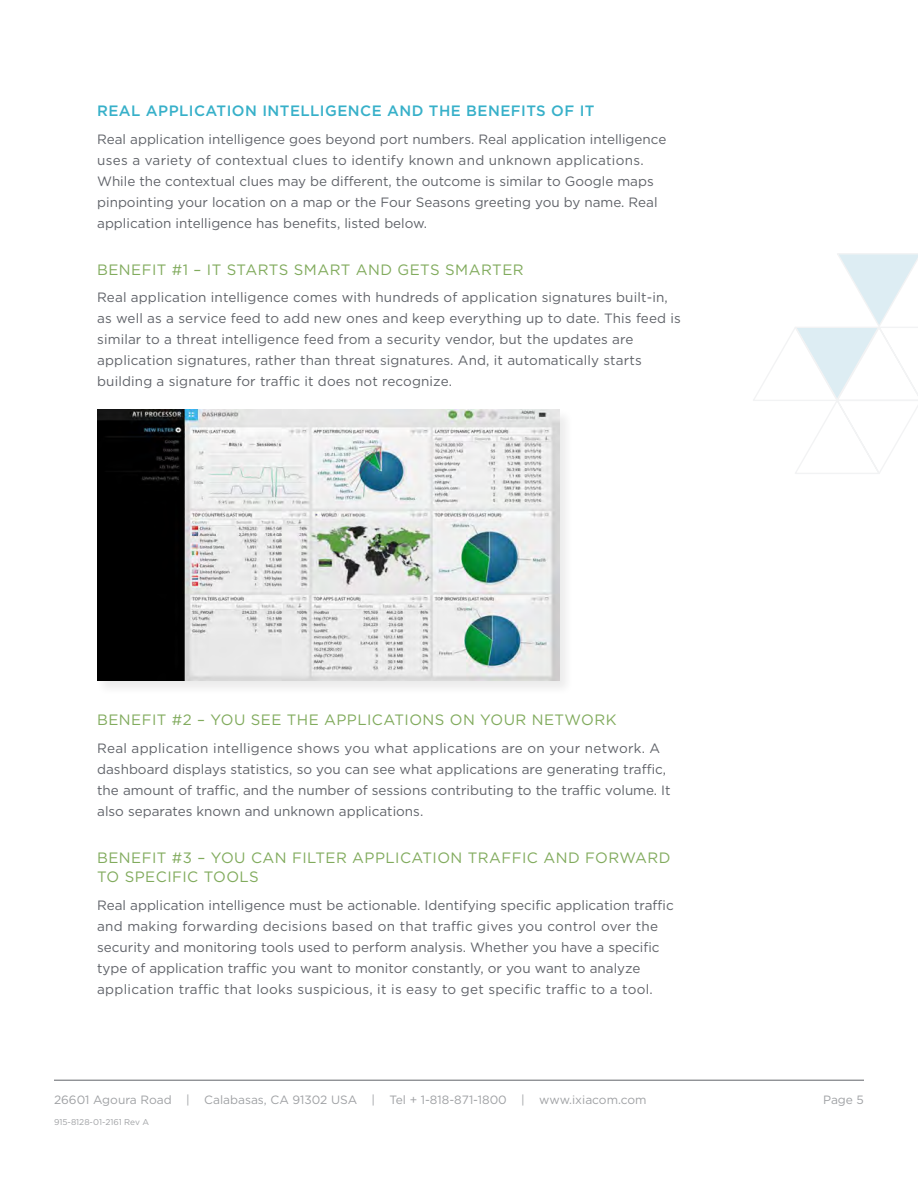
<style>
.page{position:relative;width:918px;height:1188px;background:#fff}
.page>*{position:absolute;margin:0;border:0;box-sizing:border-box;transform-origin:0 0}
.headline__wp__-_leve{font:15px/19.5px "Gotham";letter-spacing:.03em;color:#81ab5d}
.headline_-_level_1{font:500 15px "Gotham";letter-spacing:.03em;color:#37b0c9}
.body_copy{font:13.5px/21px "Gotham";color:#606369}
.t1{font:12px "Gotham";color:#9fa1a4}
.t2{font:8.4px "Gotham";color:#9fa1a4}
</style>
<div class="page">
<hr style="left:54px;top:1080px;width:810px;height:1px;background:#606369">
<div style="left:96px;top:408px;width:478px;height:287px;background:#f4f4f4"></div>
<img style="left:97px;top:409px;width:462px;height:272px">
<svg style="left:753px;top:253px;width:165px;height:221px"></svg>
<p class="headline_-_level_1" style="left:97px;top:101px;width:499px">REAL APPLICATION INTELLIGENCE AND THE BENEFITS OF IT</p>
<p class="body_copy" style="left:97px;top:129px;width:571px">Real application intelligence goes beyond port numbers. Real application intelligence uses a variety of contextual clues to identify known and unknown applications.<br>While the contextual clues may be different, the outcome is similar to Google maps pinpointing your location on a map or the Four Seasons greeting you by name. Real application intelligence has benefits, listed below.</p>
<p class="headline__wp__-_leve" style="left:97px;top:259px;width:428px">BENEFIT #1 – IT STARTS SMART AND GETS SMARTER</p>
<p class="body_copy" style="left:97px;top:287px;width:585px">Real application intelligence comes with hundreds of application signatures built-in, as well as a service feed to add new ones and keep everything up to date. This feed is similar to a threat intelligence feed from a security vendor, but the updates are application signatures, rather than threat signatures. And, it automatically starts building a signature for traffic it does not recognize.</p>
<p class="headline__wp__-_leve" style="left:97px;top:710px;width:521px">BENEFIT #2 – YOU SEE THE APPLICATIONS ON YOUR NETWORK</p>
<p class="body_copy" style="left:97px;top:738px;width:575px">Real application intelligence shows you what applications are on your network. A dashboard displays statistics, so you can see what applications are generating traffic, the amount of traffic, and the number of sessions contributing to the traffic volume. It also separates known and unknown applications.</p>
<p class="headline__wp__-_leve" style="left:97px;top:847px;width:575px">BENEFIT #3 – YOU CAN FILTER APPLICATION TRAFFIC AND FORWARD<br>TO SPECIFIC TOOLS</p>
<p class="body_copy" style="left:97px;top:894px;width:578px">Real application intelligence must be actionable. Identifying specific application traffic and making forwarding decisions based on that traffic gives you control over the security and monitoring tools used to perform analysis. Whether you have a specific type of application traffic you want to monitor constantly, or you want to analyze application traffic that looks suspicious, it is easy to get specific traffic to a tool.</p>
<p class="t1" style="left:54px;top:1092px;width:594px">26601 Agoura Road | Calabasas, CA 91302 USA | Tel + 1-818-871-1800 | www.ixiacom.com</p>
<p class="t2" style="left:54px;top:1117px;width:97px">915-8128-01-2161 Rev A</p>
<p class="t1" style="left:823px;top:1092px;width:42px">Page 5</p>
</div>
